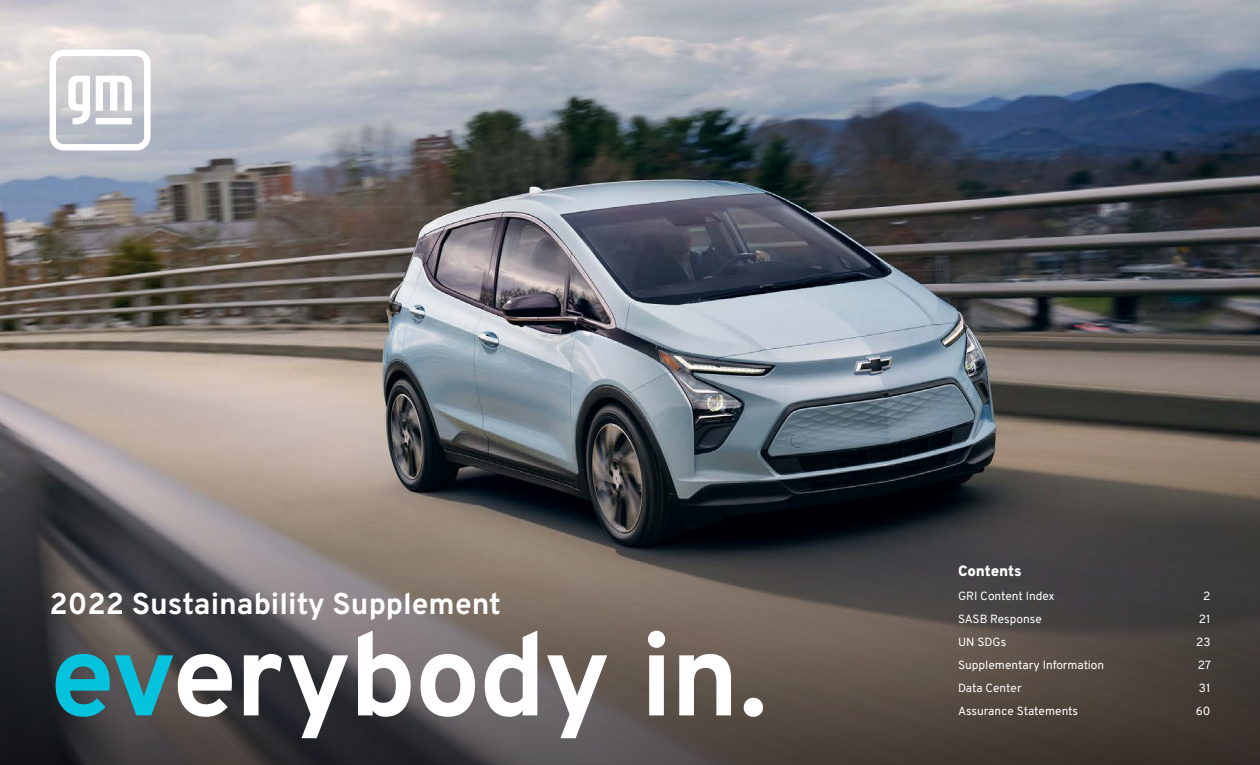
<style>
.page{position:relative;width:1260px;height:765px;background:#fff}
.page>*{position:absolute;margin:0;border:0;box-sizing:border-box;transform-origin:0 0}
.t1{font:700 117.5px "Overpass";letter-spacing:-.025em;color:#fff}
.t2{font:700 30px "Overpass";color:#fff}
.t3{font:900 15px "Overpass";letter-spacing:-.01em;color:#fff}
.t4{font:11.88px "Overpass";color:#fff}
.s1{color:#05c3dd}
</style>
<div class="page">
<img style="left:0;top:0;width:1260px;height:442px">
<svg style="left:0;top:442px;width:1260px;height:323px;background:#55504d"></svg>
<svg style="left:50px;top:50px;width:101px;height:101px"></svg>
<h1 class="t2" style="left:50px;top:580px;width:453px">2022 Sustainability Supplement</h1>
<p class="t1" style="left:50px;top:580px;width:720px"><span class="s1">ev</span>erybody in.</p>
<h2 class="t3" style="left:958px;top:559px;width:65px">Contents</h2>
<p class="t4" style="left:958px;top:587px;width:98px">GRI Content Index</p>
<p class="t4" style="left:1203px;top:587px;width:9px">2</p>
<p class="t4" style="left:958px;top:610px;width:85px">SASB Response</p>
<p class="t4" style="left:1199px;top:610px;width:13px">21</p>
<p class="t4" style="left:958px;top:632px;width:50px">UN SDGs</p>
<p class="t4" style="left:1196px;top:632px;width:16px">23</p>
<p class="t4" style="left:958px;top:655px;width:148px">Supplementary Information</p>
<p class="t4" style="left:1198px;top:655px;width:15px">27</p>
<p class="t4" style="left:958px;top:678px;width:65px">Data Center</p>
<p class="t4" style="left:1199px;top:678px;width:13px">31</p>
<p class="t4" style="left:958px;top:701px;width:122px">Assurance Statements</p>
<p class="t4" style="left:1196px;top:701px;width:16px">60</p>
</div>
